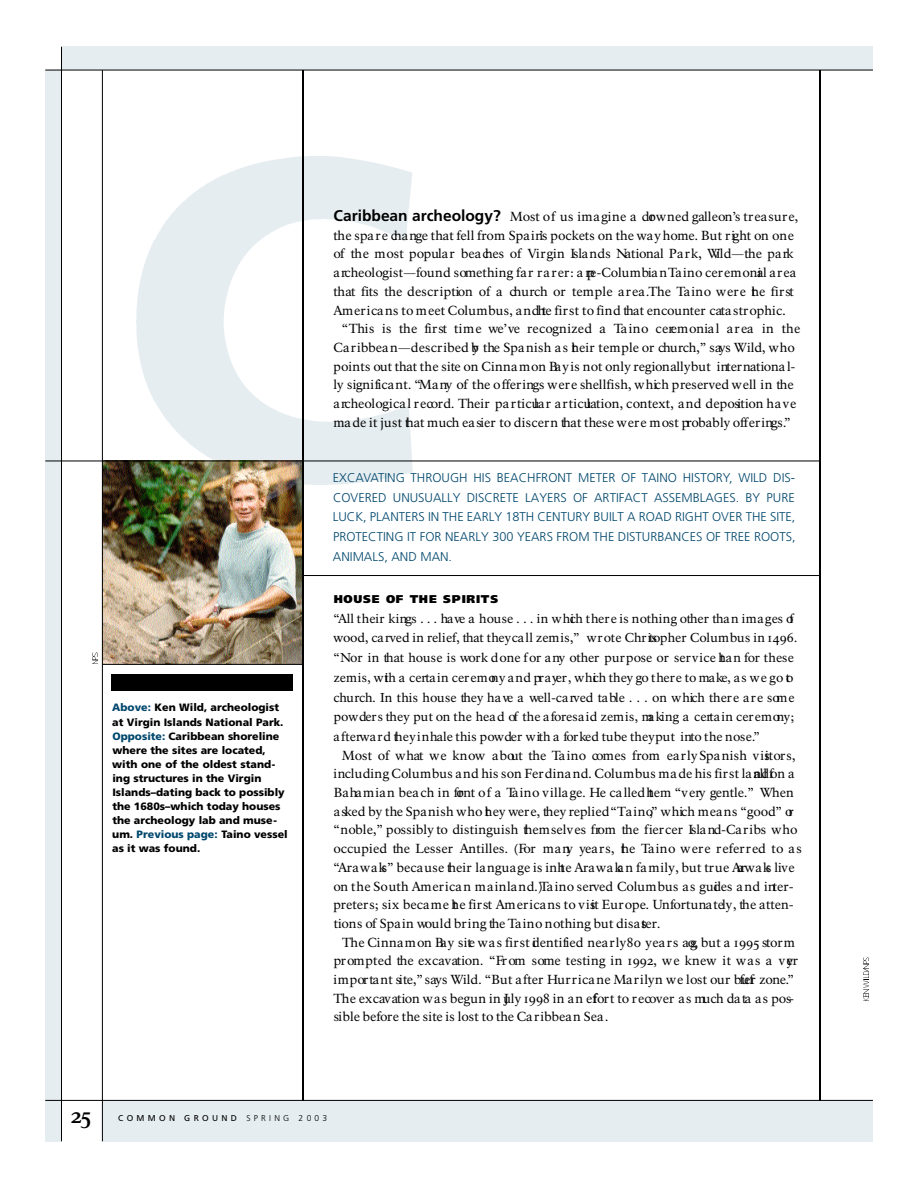
<style>
.page{position:relative;width:918px;height:1188px;background:#fff}
.page>*{position:absolute;margin:0;border:0;box-sizing:border-box;transform-origin:0 0}
.t1{font:700 21.9px "NPS Rawlinson";color:#000}
.t2{font:12.9px/18.8px "NPS Rawlinson";color:#000}
.t3{font:12.75px/19.8px "NPS Rawlinson";color:#000}
.t4{font:300 12.75px/19.8px "Frutiger";color:#00476d;text-align:justify}
.t5{font:900 11.25px "Frutiger";letter-spacing:.06em;color:#000}
.t6{font:900 10.65px/14.1px "Frutiger";color:#000}
.t7{font:8.4px "Frutiger";letter-spacing:.375em;color:#000}
.s1{font-family:"Frutiger";font-weight:700;font-size:15.45px}
.s2{color:#00476d}
.s3{font-weight:300}
</style>
<div class="page">
<div style="left:102px;top:1100px;width:771px;height:41px;background:#e6edf0"></div>
<img style="left:128px;top:156px;width:285px;height:328px">
<div style="left:61px;top:47px;width:812px;height:23px;background:#e6edf0"></div>
<div style="left:45px;top:70px;width:16px;height:1071px;background:#e6edf0"></div>
<hr style="left:61px;top:47px;width:1px;height:1094px;background:#000">
<img style="left:103px;top:462px;width:199px;height:202px">
<hr style="left:45px;top:1100px;width:828px;height:1px;background:#000">
<hr style="left:45px;top:70px;width:828px;height:1px;background:#000">
<div style="left:111px;top:674px;width:182px;height:17px;background:#000"></div>
<hr style="left:45px;top:461px;width:775px;height:1px;background:#000">
<hr style="left:102px;top:664px;width:201px;height:1px;background:#000">
<hr style="left:102px;top:70px;width:1px;height:1071px;background:#000">
<hr style="left:302px;top:70px;width:2px;height:1030px;background:#000">
<hr style="left:820px;top:70px;width:1px;height:1030px;background:#000">
<hr style="left:303px;top:575px;width:517px;height:1px;background:#000">
<svg style="left:863px;top:957px;width:6px;height:44px"></svg>
<svg style="left:92px;top:653px;width:5px;height:11px"></svg>
<p class="t2" style="left:334px;top:208px;width:466px"><span class="s1">Caribbean archeology?</span> Most of us imagine a drowned galleon’s treasure,</p>
<p class="t2" style="left:334px;top:227px;width:462px">the spare change that fell from Spain’s pockets on the wayhome. But right on one</p>
<p class="t2" style="left:334px;top:246px;width:462px">of the most popular beaches of Virgin Islands National Park, Wild—the park</p>
<p class="t2" style="left:333px;top:265px;width:466px">archeologist—found something far rarer: a pre-Columbian Taino ceremonial area</p>
<p class="t2" style="left:333px;top:283px;width:462px">that fits the description of a church or temple area. The Taino were the first</p>
<p class="t2" style="left:333px;top:302px;width:454px">Americans to meet Columbus, and the first to find that encounter catastrophic.</p>
<p class="t2" style="left:342px;top:321px;width:460px">“ This is the fi r st time we ’ ve re co g n ized a Taino cere m on ial area in the</p>
<p class="t2" style="left:334px;top:339px;width:463px">Caribbean—described by the Spanish as their temple or church,” says Wild, who</p>
<p class="t2" style="left:334px;top:358px;width:463px">points out that the site on Cinnamon Bayis not only regionallybut international-</p>
<p class="t2" style="left:333px;top:377px;width:462px">ly significant. “Many of the offerings were shellfish, which preserved well in the</p>
<p class="t2" style="left:333px;top:395px;width:465px">archeological record. Their particular articulation, context, and deposition have</p>
<p class="t2" style="left:334px;top:414px;width:459px">made it just that much easier to discern that these were most probably offerings.”</p>
<p class="t6" style="left:112px;top:701px;width:177px"><span class="s2">Above:</span> Ken Wild, archeologist at Virgin Islands National Park.<br><span class="s2">Opposite:</span> Caribbean shoreline where the sites are located, with one of the oldest stand&shy;ing structures in the Virgin<br>Islands–dating back to possibly the 1680s–which today houses the archeology lab and muse&shy;um. <span class="s2">Previous page:</span> Taino vessel as it was found.</p>
<p class="t4" style="left:333px;top:469px;width:464px">EXCAVATING THROUGH HIS BEACHFRONT METER OF TAINO HISTORY, WILD DIS-COVERED UNUSUALLY DISCRETE LAYERS OF ARTIFACT ASSEMBLAGES. BY PURE LUCK, PLANTERS IN THE EARLY 18TH CENTURY BUILT A ROAD RIGHT OVER THE SITE, PROTECTING IT FOR NEARLY 300 YEARS FROM THE DISTURBANCES OF TREE ROOTS, ANIMALS, AND MAN.</p>
<p class="t5" style="left:334px;top:594px;width:166px">HOUSE OF THE SPIRITS</p>
<p class="t3" style="left:333px;top:610px;width:466px">“All their kings . . . have a house . . . in which there is nothing other than images of wood, carved in relief, that theycall zemis,” wrote Christopher Columbus in 1496. “Nor in that house is work done for any other purpose or service than for these zemis, with a certain ceremonyand prayer, which they go there to make, as we go to church. In this house they have a well-carved table . . . on which there are some powders they put on the head of the aforesaid zemis, making a certain ceremony; afterward theyinhale this powder with a forked tube theyput into the nose.”</p>
<p class="t2" style="left:334px;top:747px;width:464px;text-indent:8px">Most of what we know about the Taino comes from earlySpanish visitors, including Columbus and his son Ferdinand. Columbus made his first landf</p>
<p class="t2" style="left:333px;top:766px;width:470px;text-indent:420px">all on a Bahamian beach in front of a Taino village. He called them “very gentle.” When asked by the Spanish who they were, they replied “Taino,” which means “good” or “noble,” possibly to distinguish themselves from the fiercer Island-Caribs who occupied the Lesser Antilles. (For many years, the Taino were referred to as “Arawaks” because their language is in the Arawakan family, but true Arawaks live on the South American mainland.) Taino served Columbus as guides and inter&shy;preters; six became the first Americans to visit Europe. Unfortunately, the atten&shy;tions of Spain would bring the Taino nothing but disaster.</p>
<p class="t2" style="left:334px;top:934px;width:467px;text-indent:9px">The Cinnamon Bay site was first identified nearly80 years ago, but a 1995 storm prompted the excavation. “From some testing in 1992, we knew it was a very important site,” says Wild. “But after Hurricane Marilyn we lost our buf</p>
<p class="t2" style="left:334px;top:971px;width:462px;text-align:justify;text-indent:406px">fer zone.” The excavation was begun in July 1998 in an efort to recover as much data as pos&shy;sible before the site is lost to the Caribbean Sea.</p>
<h1 class="t1" style="left:71px;top:1107px;width:22px">25</h1>
<p class="t7" style="left:118px;top:1115px;width:211px">COMMON GROUND <span class="s3">SPRING 2003</span></p>
</div>
